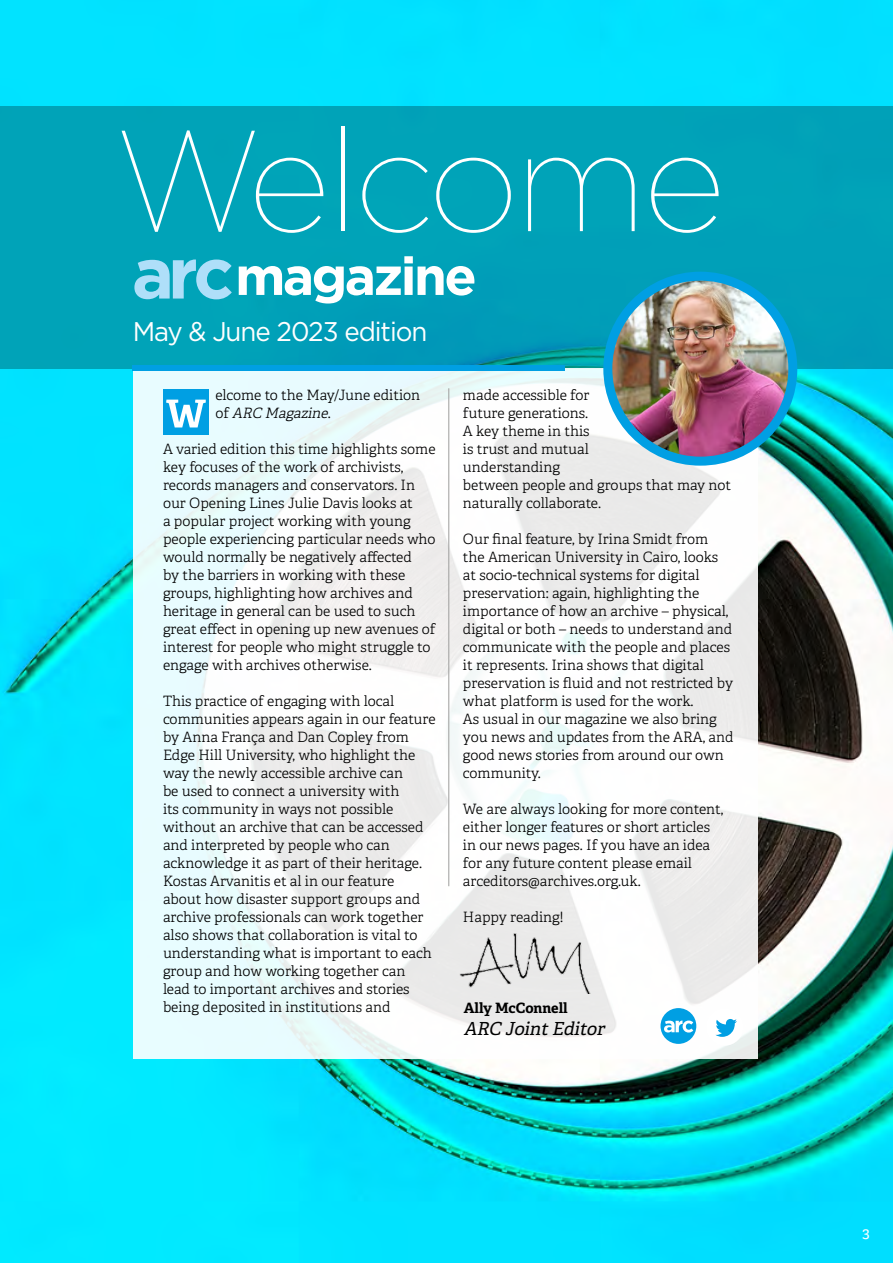
<style>
.page{position:relative;width:893px;height:1263px;background:#fff}
.page>*{position:absolute;margin:0;border:0;box-sizing:border-box;transform-origin:0 0}
.t1{font:100 143.4px "Gotham";letter-spacing:-.03em;color:#fff}
.t2{font:700 52.95px "Gotham";letter-spacing:-.05em;color:#fff}
.t3{font:27px "Gotham";letter-spacing:-.04em;color:#fff;scale:.96 1}
.t4{font:italic 18px "Adelle";color:#000}
.t5{font:15px "Adelle";color:#fff}
.t6{font:300 14.25px/18px "Adelle CYR";color:#000}
.t7{font:700 14.25px "Adelle PE";color:#000}
.s1{font-style:italic}
</style>
<div class="page">
<img style="left:1px;top:0;width:892px;height:1263px">
<img style="left:0;top:0;width:1px;height:1263px">
<div style="left:0;top:106px;width:893px;height:263px;background:#00a3b8"></div>
<svg style="left:134px;top:259px;width:98px;height:40px"></svg>
<svg style="left:133px;top:368px;width:625px;height:690px"></svg>
<img style="left:608px;top:276px;width:185px;height:183px">
<div style="left:603px;top:272px;width:194px;height:194px;border:9px solid #009fe3;border-radius:50%"></div>
<div style="left:133px;top:366px;width:432px;height:5px;background:#009fe3"></div>
<div style="left:660px;top:1008px;width:36px;height:36px;background:#009fe3;border-radius:50%"></div>
<svg style="left:664px;top:1020px;width:29px;height:12px"></svg>
<div style="left:164px;top:389px;width:45px;height:45px;background:#009fe3"></div>
<svg style="left:166px;top:400px;width:40px;height:27px"></svg>
<hr style="left:449px;top:388px;width:1px;height:498px;background:#9d9d9c">
<img style="left:454px;top:927px;width:168px;height:66px">
<div style="left:706px;top:1008px;width:37px;height:38px;background:#fff;border-radius:50%"></div>
<svg style="left:715px;top:1019px;width:22px;height:18px"></svg>
<h1 class="t1" style="left:115px;top:104px;width:613px">Welcome</h1>
<h2 class="t2" style="left:235px;top:246px;width:243px">magazine</h2>
<h3 class="t3" style="left:133px;top:317px;width:309px">May &amp; June 2023 edition</h3>
<p class="t6" style="left:215px;top:385px;width:206px">elcome to the May/June edition o f <span class="s1">ARC Magazine</span>.</p>
<p class="t6" style="left:163px;top:439px;width:274px">A varied edition this time highlights some key focuses of the work of archivists, records managers and conservators. In our Opening Lines Julie Davis looks at<br>a popular project working with young people experiencing particular needs who would normally be negatively affected<br>by the barriers in working with these groups, highlighting how archives and heritage in general can be used to such great effect in opening up new avenues of interest for people who might struggle to engage with archives otherwise.</p>
<p class="t6" style="left:163px;top:691px;width:274px">This practice of engaging with local communities appears again in our feature by Anna França and Dan Copley from Edge Hill University, who highlight the way the newly accessible archive can<br>be used to connect a university with<br>its community in ways not possible without an archive that can be accessed and interpreted by people who can acknowledge it as part of their heritage.<br>Kostas Arvanitis et al in our feature about how disaster support groups and archive professionals can work together also shows that collaboration is vital to understanding what is important to each group and how working together can lead to important archives and stories being deposited in institutions and</p>
<p class="t6" style="left:463px;top:385px;width:270px">made accessible for<br>future generations.<br>A key theme in this<br>is trust and mutual<br>understanding<br>between people and groups that may not naturally collaborate.</p>
<p class="t6" style="left:463px;top:529px;width:272px">Our final feature, by Irina Smidt from the American University in Cairo, looks at socio-technical systems for digital preservation: again, highlighting the importance of how an archive – physical, digital or both – needs to understand and communicate with the people and places it represents. Irina shows that digital preservation is fluid and not restricted by what platform is used for the work.<br>As usual in our magazine we also bring you news and updates from the ARA, and good news stories from around our own community.</p>
<p class="t6" style="left:463px;top:799px;width:262px">We are always looking for more content, either longer features or short articles in our news pages. If you have an idea for any future content please email arceditors@archives.org.uk.</p>
<p class="t6" style="left:463px;top:907px;width:102px">Happy reading!</p>
<p class="t7" style="left:464px;top:998px;width:106px">Ally McConnell</p>
<p class="t4" style="left:464px;top:1015px;width:147px">ARC JointEditor</p>
<p class="t5" style="left:862px;top:1222px;width:9px">3</p>
</div>
